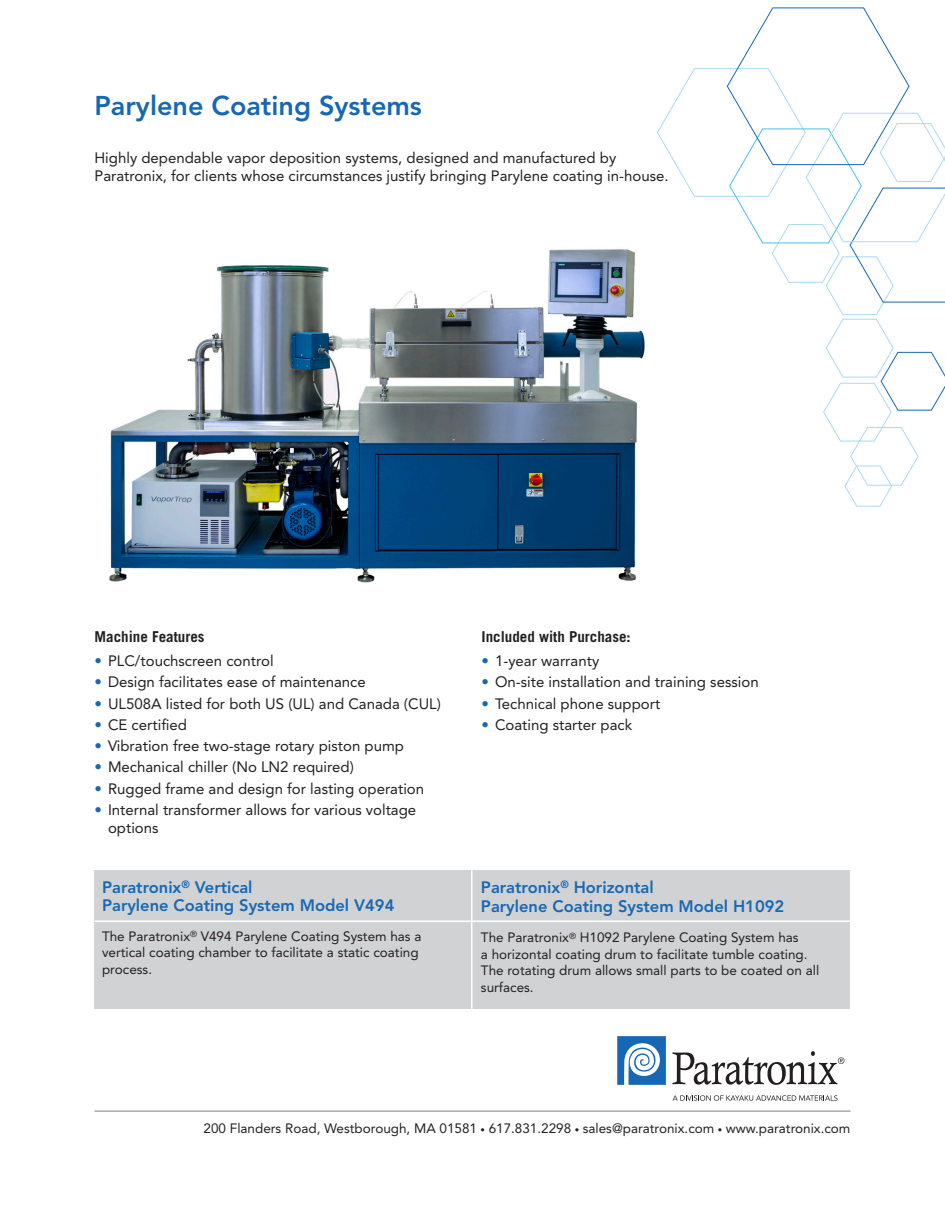
<style>
.page{position:relative;width:945px;height:1215px;background:#fff}
.page>*{position:absolute;margin:0;border:0;box-sizing:border-box;transform-origin:0 0}
.t1{font:800 27px "Avenir";color:#1768b4}
.t2{font:800 16.5px/18px "Avenir";color:#1768b4}
.t3{font:15px/18px "Avenir";color:#231f20}
.t4{font:700 15px "Trade Gothic";color:#231f20}
.t5{font:13.5px/16.5px "Avenir";color:#231f20}
.s1{color:#1768b4}
.s2{font-weight:300;font-size:9px}
</style>
<div class="page">
<svg style="left:657px;top:68px;width:69px;height:129px"></svg>
<svg style="left:726px;top:7px;width:184px;height:190px"></svg>
<svg style="left:729px;top:112px;width:216px;height:395px"></svg>
<div style="left:94px;top:870px;width:756px;height:139px;background:#d1d2d4"></div>
<svg style="left:617px;top:1036px;width:49px;height:49px"></svg>
<svg style="left:673px;top:1095px;width:165px;height:6px"></svg>
<svg style="left:672px;top:1051px;width:172px;height:34px"></svg>
<hr style="left:94px;top:1110px;width:756px;height:2px;background:#a8a9ad">
<img style="left:109px;top:249px;width:536px;height:334px">
<hr style="left:94px;top:920px;width:756px;height:2px;background:#fff">
<hr style="left:471px;top:870px;width:1px;height:139px;background:#fff">
<p class="t1" style="left:94px;top:90px;width:329px">Parylene Coating Systems</p>
<p class="t3" style="left:94px;top:149px;width:576px">Highly dependable vapor deposition systems, designed and manufactured by<br>Paratronix, for clients whose circumstances justify bringing Parylene coating in-house.</p>
<p class="t4" style="left:94px;top:627px;width:111px">Machine Features</p>
<p class="t3" style="left:94px;top:652px;width:181px"><span class="s1">•</span> PLC/touchscreen control</p>
<p class="t3" style="left:94px;top:673px;width:273px"><span class="s1">•</span> Design facilitates ease of maintenance</p>
<p class="t3" style="left:94px;top:695px;width:348px"><span class="s1">•</span> UL508A listed for both US (UL) and Canada (CUL)</p>
<p class="t3" style="left:94px;top:716px;width:94px"><span class="s1">•</span> CE certified</p>
<p class="t3" style="left:94px;top:737px;width:311px"><span class="s1">•</span> Vibration free two-stage rotary piston pump</p>
<p class="t3" style="left:94px;top:758px;width:261px"><span class="s1">•</span> Mechanical chiller (No LN2 required)</p>
<p class="t3" style="left:94px;top:780px;width:331px"><span class="s1">•</span> Rugged frame and design for lasting operation</p>
<p class="t3" style="left:108px;top:801px;width:310px;text-indent:-14px"><span class="s1">•</span> Internal transformer allows for various voltage options</p>
<p class="t2" style="left:102px;top:878px;width:294px">Paratronix<sup>®</sup> Vertical<br>Parylene Coating System Model V494</p>
<p class="t5" style="left:102px;top:928px;width:321px">The Paratronix<sup>®</sup> V494 Parylene Coating System has a vertical coating chamber to facilitate a static coating process.</p>
<p class="t4" style="left:482px;top:627px;width:151px">Included with Purchase:</p>
<p class="t3" style="left:482px;top:652px;width:119px"><span class="s1">•</span> 1-year warranty</p>
<p class="t3" style="left:482px;top:673px;width:279px"><span class="s1">•</span> On-site installation and training session</p>
<p class="t3" style="left:482px;top:695px;width:180px"><span class="s1">•</span> Technical phone support</p>
<p class="t3" style="left:482px;top:716px;width:152px"><span class="s1">•</span> Coating starter pack</p>
<p class="t2" style="left:481px;top:877px;width:305px;line-height:19.8px">Paratronix<sup>®</sup> Horizontal<br>Parylene Coating System Model H1092</p>
<p class="t5" style="left:481px;top:929px;width:340px">The Paratronix<sup>®</sup> H1092 Parylene Coating System has<br>a horizontal coating drum to facilitate tumble coating.<br>The rotating drum allows small parts to be coated on all surfaces.</p>
<p class="t5" style="left:204px;top:1120px;width:648px">200 Flanders Road, Westborough, MA 01581 <span class="s2">•</span> 617.831.2298 <span class="s2">•</span> sales@paratronix.com <span class="s2">•</span> www.paratronix.com</p>
</div>
